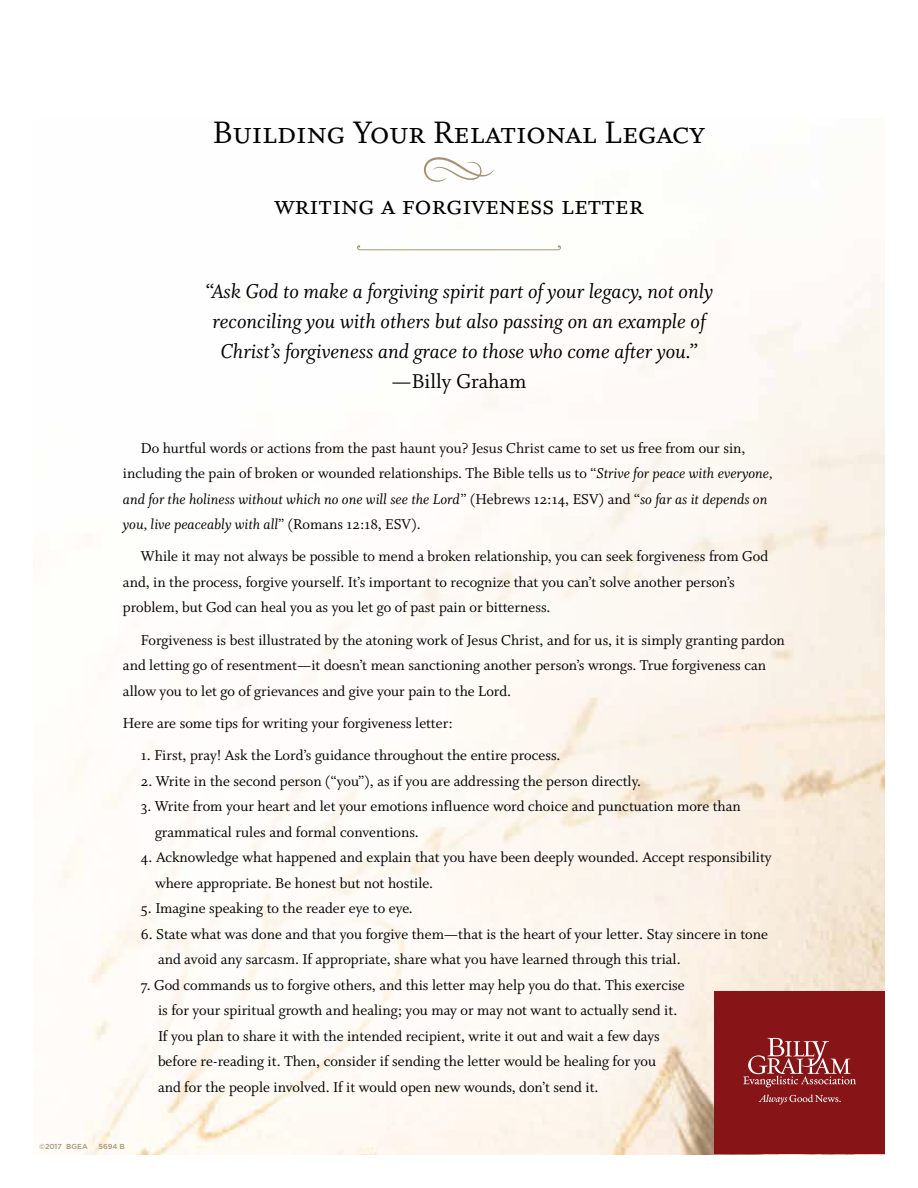
<style>
.page{position:relative;width:918px;height:1188px;background:#fff}
.page>*{position:absolute;margin:0;border:0;box-sizing:border-box;transform-origin:0 0}
.t1{font:34.8px "Whitman Small Caps Os F";color:#000}
.t2{font:30px "Whitman Small Caps Os F";color:#000}
.t3{font:22.35px/30px "Whitman Italic Os F";color:#000;text-align:center}
.t4{font:22.35px "Whitman Roman LF";color:#000}
.t5{font:15.9px/25.5px "Whitman Roman Os F";color:#000}
.t6{font:15.9px/25.5px "Whitman Italic LF";color:#000}
.t7{font:500 7.2px "Gotham";color:#a79273}
.s1{font-family:"Whitman Italic LF"}
.s2{font-family:"Whitman Roman Os F"}
</style>
<div class="page">
<img style="left:791px;top:274px;width:93px;height:717px">
<div style="left:41px;top:360px;width:820px;height:817px;background:#fff;opacity:.75"></div>
<div style="left:714px;top:991px;width:170px;height:163px;background:#871517"></div>
<svg style="left:743px;top:1038px;width:113px;height:49px"></svg>
<svg style="left:759px;top:1094px;width:82px;height:11px"></svg>
<div style="left:129px;top:41px;width:662px;height:432px;background:#fff"></div>
<svg style="left:424px;top:157px;width:70px;height:25px"></svg>
<svg style="left:357px;top:245px;width:204px;height:5px"></svg>
<h1 class="t1" style="left:213px;top:114px;width:494px">Building Your Relational Legacy</h1>
<h2 class="t2" style="left:274px;top:188px;width:371px">writing a forgiveness letter</h2>
<h3 class="t3" style="left:205px;top:278px;width:509px">“Ask God to make a forgiving spirit part of your legacy, not only reconciling you with others but also passing on an example of<br>Christ’s forgiveness and grace to those who come after you.”</h3>
<h3 class="t4" style="left:392px;top:369px;width:136px">—Billy Graham</h3>
<p class="t5" style="left:123px;top:436px;width:651px;text-align:center">Do hurtful words or actions from the past haunt you? Jesus Christ came to set us free from our sin, including the pain of broken or wounded relationships. The Bible tells us to “<span class="s1">Strive for peace with everyone,</span></p>
<p class="t6" style="left:123px;top:487px;width:646px">and for the holiness without which no one will see the Lord<span class="s2">” (Hebrews 12:14, ESV) and “</span>so far as it depends on you, live peaceably with all<span class="s2">” (Romans 12:18, ESV).</span></p>
<p class="t5" style="left:123px;top:545px;width:647px;text-indent:18px">While it may not always be possible to mend a broken relationship, you can seek forgiveness from God and, in the process, forgive yourself. It’s important to recognize that you can’t solve another person’s problem, but God can heal you as you let go of past pain or bitterness.</p>
<p class="t5" style="left:123px;top:628px;width:663px;text-indent:18px">Forgiveness is best illustrated by the atoning work of Jesus Christ, and for us, it is simply granting pardon and letting go of resentment—it doesn’t mean sanctioning another person’s wrongs. True forgiveness can allow you to let go of grievances and give your pain to the Lord.</p>
<p class="t5" style="left:123px;top:711px;width:331px">Here are some tips for writing your forgiveness letter:</p>
<p class="t5" style="left:141px;top:743px;width:421px">1. First, pray! Ask the Lord’s guidance throughout the entire process.</p>
<p class="t5" style="left:141px;top:769px;width:502px">2. Write in the second person (“you”), as if you are addressing the person directly.</p>
<p class="t5" style="left:155px;top:794px;width:587px;text-indent:-14px">3. Write from your heart and let your emotions influence word choice and punctuation more than grammatical rules and formal conventions.</p>
<p class="t5" style="left:155px;top:845px;width:618px;text-indent:-14px">4. Acknowledge what happened and explain that you have been deeply wounded. Accept responsibility where appropriate. Be honest but not hostile.</p>
<p class="t5" style="left:141px;top:897px;width:273px">5. Imagine speaking to the reader eye to eye.</p>
<p class="t5" style="left:158px;top:922px;width:611px;text-indent:-17px">6. State what was done and that you forgive them—that is the heart of your letter. Stay sincere in tone and avoid any sarcasm. If appropriate, share what you have learned through this trial.</p>
<p class="t5" style="left:158px;top:973px;width:528px;text-indent:-17px">7. God commands us to forgive others, and this letter may help you do that. This exercise is for your spiritual growth and healing; you may or may not want to actually send it.<br>If you plan to share it with the intended recipient, write it out and wait a few days before re-reading it. Then, consider if sending the letter would be healing for you<br>and for the people involved. If it would open new wounds, don’t send it.</p>
<p class="t7" style="left:39px;top:1142px;width:50px">©2017 BGEA</p>
<p class="t7" style="left:99px;top:1142px;width:28px">5694 B</p>
</div>
